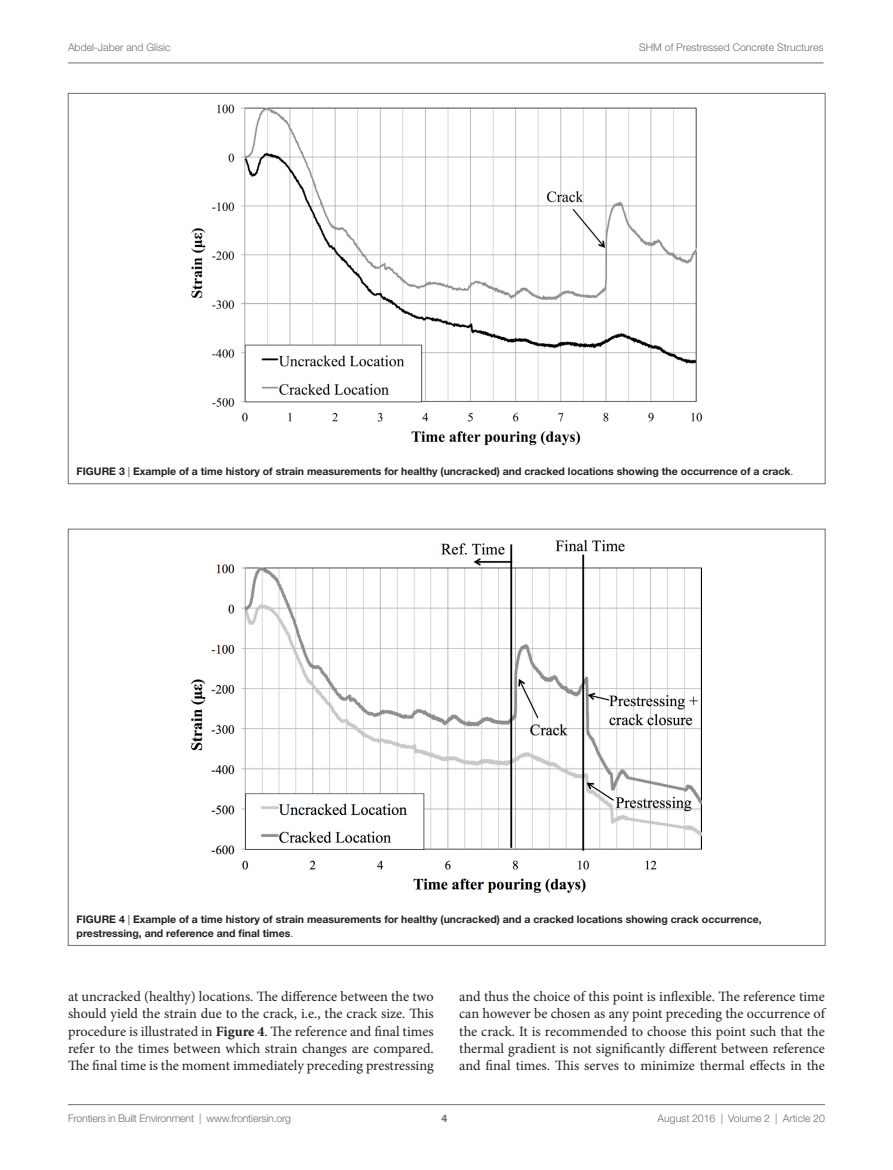
<style>
.page{position:relative;width:893px;height:1170px;background:#fff}
.page>*{position:absolute;margin:0;border:0;box-sizing:border-box;transform-origin:0 0}
.t1{font:14.25px/17.2px "Minion Pro";color:#231f20;text-align:justify}
.t2{font:700 10.5px/14.2px "Helvetica Neue LT Std";color:#231f20}
.t3{font:300 10.5px "Helvetica Neue LT Std";color:#6c6d70}
.t4{font:700 10.5px "Helvetica Neue LT Std";color:#6c6d70}
.s1{font-weight:300}
.s2{font-weight:700}
</style>
<div class="page">
<img style="left:192px;top:540px;width:510px;height:352px">
<img style="left:191px;top:105px;width:511px;height:340px">
<hr style="left:68px;top:63px;width:756px;height:1px;background:#6c6d70">
<hr style="left:68px;top:1104px;width:757px;height:1px;background:#6c6d70">
<p class="t3" style="left:68px;top:41px;width:104px">Abdel-Jaber and Glisic</p>
<p class="t3" style="left:639px;top:41px;width:186px">SHM of Prestressed Concrete Structures</p>
<p class="t2" style="left:77px;top:464px;width:718px">FIGURE 3 <span class="s1">|</span> Example of a time history of strain measurements for healthy (uncracked) and cracked locations showing the occurrence of a crack<span class="s1">.</span></p>
<p class="t2" style="left:77px;top:911px;width:687px">FIGURE 4 <span class="s1">|</span> Example of a time history of strain measurements for healthy (uncracked) and a cracked locations showing crack occurrence, prestressing, and reference and final times<span class="s1">.</span></p>
<p class="t1" style="left:68px;top:987px;width:367px">at uncracked (healthy) locations. The difference between the two should yield the strain due to the crack, i.e., the crack size. This procedure is illustrated in <span class="s2">Figure 4</span>. The reference and final times refer to the times between which strain changes are compared.<br>The final time is the moment immediately preceding prestressing</p>
<p class="t1" style="left:459px;top:987px;width:367px">and thus the choice of this point is inflexible. The reference time can however be chosen as any point preceding the occurrence of the crack. It is recommended to choose this point such that the thermal gradient is not significantly different between reference and final times. This serves to minimize thermal effects in the</p>
<p class="t3" style="left:68px;top:1111px;width:225px">Frontiers in Built Environment | www.frontiersin.org</p>
<p class="t3" style="left:658px;top:1111px;width:169px">August 2016 | Volume 2 | Article 20</p>
<p class="t4" style="left:441px;top:1111px;width:7px">4</p>
</div>
